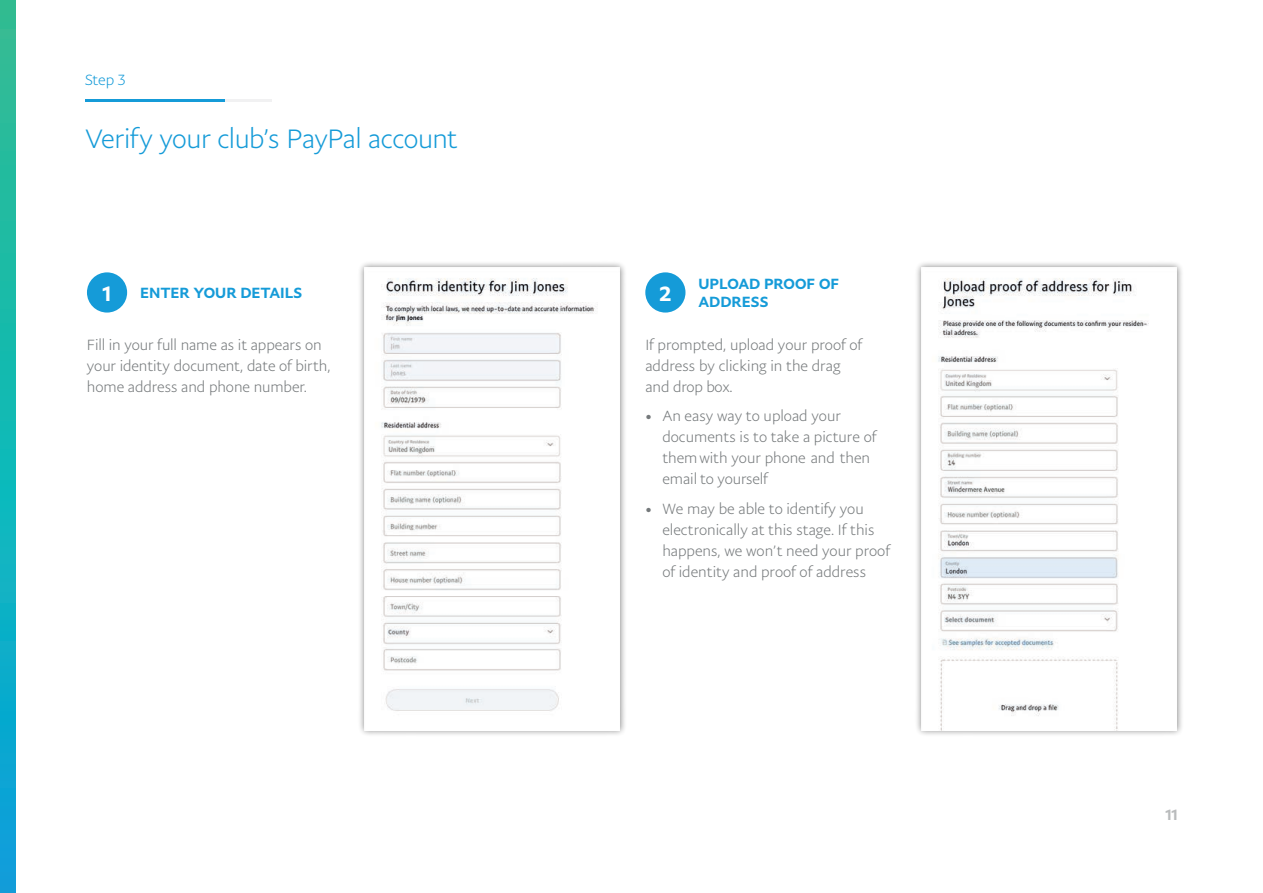
<style>
.page{position:relative;width:1263px;height:893px;background:#fff}
.page>*{position:absolute;margin:0;border:0;box-sizing:border-box;transform-origin:0 0}
.t1{font:300 27px "Pay Pal Sans Big";letter-spacing:-.02em;color:#159bd8}
.t2{font:500 21px "Pay Pal Sans Big";color:#fff}
.t3{font:300 15px/21px "Pay Pal Sans Big";color:#75797b}
.t4{font:500 15px/18px "Pay Pal Sans Big";color:#159bd8}
.t5{font:300 15px "Pay Pal Sans Big";color:#159bd8}
.t6{font:500 15px "Pay Pal Sans Big";color:#75797b}
</style>
<div class="page">
<svg style="left:0;top:0;width:15px;height:893px;background:#16b3b6"></svg>
<div style="left:87px;top:272px;width:40px;height:41px;background:#159bd8;border-radius:50%"></div>
<div style="left:645px;top:272px;width:40px;height:41px;background:#159bd8;border-radius:50%"></div>
<div style="left:357px;top:260px;width:270px;height:477px;background:#000;opacity:.5"></div>
<img style="left:365px;top:268px;width:254px;height:462px">
<div style="left:914px;top:260px;width:270px;height:477px;background:#000;opacity:.5"></div>
<img style="left:922px;top:268px;width:255px;height:462px">
<hr style="left:85px;top:99px;width:186px;height:3px;background:#75797b">
<hr style="left:85px;top:99px;width:140px;height:3px;background:#159bd8">
<p class="t5" style="left:85px;top:71px;width:42px">Step 3</p>
<h1 class="t1" style="left:85px;top:122px;width:374px">Verify your club’s PayPal account</h1>
<p class="t4" style="left:140px;top:283px;width:164px">ENTER YOUR DETAILS</p>
<p class="t4" style="left:698px;top:275px;width:142px">UPLOAD PROOF OF<br>ADDRESS</p>
<h2 class="t2" style="left:103px;top:280px;width:10px">1</h2>
<h2 class="t2" style="left:659px;top:280px;width:13px">2</h2>
<p class="t3" style="left:87px;top:334px;width:245px">Fill in your full name as it appears on your identity document, date of birth, home address and phone number.</p>
<p class="t3" style="left:645px;top:334px;width:218px">If prompted, upload your proof of address by clicking in the drag and drop box.</p>
<p class="t3" style="left:662px;top:405px;width:216px;text-indent:-17px">• An easy way to upload your documents is to take a picture of them with your phone and then email to yourself</p>
<p class="t3" style="left:662px;top:498px;width:229px;text-indent:-17px">• We may be able to identify you electronically at this stage. If this happens, we won’t need your proof of identity and proof of address</p>
<p class="t6" style="left:1165px;top:805px;width:14px">11</p>
</div>
